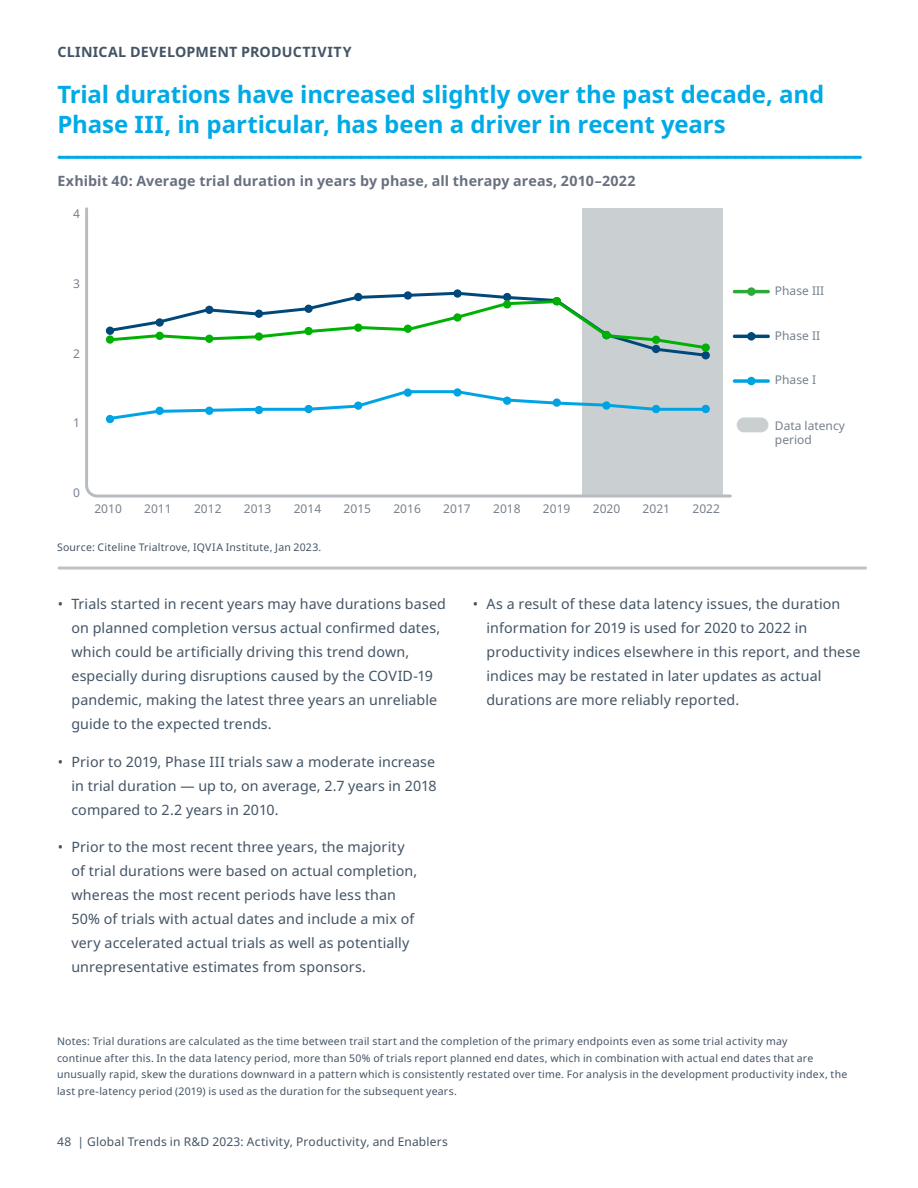
<style>
.page{position:relative;width:918px;height:1188px;background:#fff}
.page>*{position:absolute;margin:0;border:0;box-sizing:border-box;transform-origin:0 0}
.t1{font:700 24px/30px "Noto Sans";letter-spacing:-.005em;color:#00aae7}
.t2{font:14.25px/24px "Noto Sans";letter-spacing:.01em;color:#435465}
.t3{font:700 14.25px "Noto Sans";letter-spacing:.005em;color:#68707f}
.t4{font:700 14.25px "Noto Sans";letter-spacing:.02em;color:#435465}
.t5{font:12px/14.4px "Noto Sans";color:#76808d}
.t6{font:12px "Noto Sans";letter-spacing:.015em;color:#435465}
.t7{font:10.5px/16.5px "Noto Sans";letter-spacing:.02em;color:#435465}
</style>
<div class="page">
<hr style="left:59px;top:567px;width:807px;height:3px;background:#c0c1c7">
<svg style="left:68px;top:156px;width:792px;height:3px"></svg>
<svg style="left:85px;top:207px;width:648px;height:291px"></svg>
<div style="left:737px;top:417px;width:31px;height:15px;background:#cacfd1;border-radius:7px"></div>
<svg style="left:733px;top:377px;width:37px;height:8px"></svg>
<svg style="left:733px;top:332px;width:37px;height:9px"></svg>
<svg style="left:733px;top:287px;width:37px;height:9px"></svg>
<svg style="left:105px;top:388px;width:603px;height:34px"></svg>
<svg style="left:105px;top:290px;width:605px;height:69px"></svg>
<p class="t4" style="left:57px;top:42px;width:296px">CLINICAL DEVELOPMENT PRODUCTIVITY</p>
<h1 class="t1" style="left:57px;top:80px;width:768px">Trial durations have increased slightly over the past decade, and<br>Phase III, in particular, has been a driver in recent years</h1>
<p class="t3" style="left:57px;top:171px;width:580px">Exhibit 40: Average trial duration in years by phase, all therapy areas, 2010–2022</p>
<p class="t5" style="left:73px;top:207px;width:8px">4</p>
<p class="t5" style="left:73px;top:277px;width:8px">3</p>
<p class="t5" style="left:73px;top:346px;width:8px">2</p>
<p class="t5" style="left:73px;top:416px;width:8px">1</p>
<p class="t5" style="left:73px;top:486px;width:8px">0</p>
<p class="t5" style="left:94px;top:502px;width:29px">2010</p>
<p class="t5" style="left:144px;top:502px;width:29px">2011</p>
<p class="t5" style="left:194px;top:502px;width:29px">2012</p>
<p class="t5" style="left:244px;top:502px;width:29px">2013</p>
<p class="t5" style="left:294px;top:502px;width:29px">2014</p>
<p class="t5" style="left:344px;top:502px;width:29px">2015</p>
<p class="t5" style="left:393px;top:502px;width:29px">2016</p>
<p class="t5" style="left:443px;top:502px;width:29px">2017</p>
<p class="t5" style="left:493px;top:502px;width:29px">2018</p>
<p class="t5" style="left:543px;top:502px;width:29px">2019</p>
<p class="t5" style="left:593px;top:502px;width:29px">2020</p>
<p class="t5" style="left:643px;top:502px;width:29px">2021</p>
<p class="t5" style="left:692px;top:502px;width:29px">2022</p>
<p class="t7" style="left:57px;top:539px;width:266px">Source: Citeline Trialtrove, IQVIA Institute, Jan 2023.</p>
<p class="t5" style="left:775px;top:284px;width:51px">Phase III</p>
<p class="t5" style="left:775px;top:328px;width:47px">Phase II</p>
<p class="t5" style="left:775px;top:373px;width:43px">Phase I</p>
<p class="t5" style="left:775px;top:419px;width:71px">Data latency period</p>
<p class="t2" style="left:71px;top:592px;width:376px;text-indent:-13px">• Trials started in recent years may have durations based on planned completion versus actual confirmed dates, which could be artificially driving this trend down, especially during disruptions caused by the COVID-19 pandemic, making the latest three years an unreliable guide to the expected trends.</p>
<p class="t2" style="left:71px;top:750px;width:367px;text-align:justify;text-indent:-13px">• Prior to 2019, Phase III trials saw a moderate increase in trial duration — up to, on average, 2.7 years in 2018 compared to 2.2 years in 2010.</p>
<p class="t2" style="left:71px;top:835px;width:347px;text-indent:-13px">• Prior to the most recent three years, the majority of trial durations were based on actual completion, whereas the most recent periods have less than 50% of trials with actual dates and include a mix of very accelerated actual trials as well as potentially unrepresentative estimates from sponsors.</p>
<p class="t2" style="left:486px;top:592px;width:376px;text-indent:-13px">• As a result of these data latency issues, the duration information for 2019 is used for 2020 to 2022 in productivity indices elsewhere in this report, and these indices may be restated in later updates as actual durations are more reliably reported.</p>
<p class="t7" style="left:57px;top:1034px;width:792px">Notes: Trial durations are calculated as the time between trail start and the completion of the primary endpoints even as some trial activity may<br>continue after this. In the data latency period, more than 50% of trials report planned end dates, which in combination with actual end dates that are unusually rapid, skew the durations downward in a pattern which is consistently restated over time. For analysis in the development productivity index, the last pre-latency period (2019) is used as the duration for the subsequent years.</p>
<p class="t6" style="left:57px;top:1133px;width:392px">48 | Global Trends in R&amp;D 2023: Activity, Productivity, and Enablers</p>
</div>
